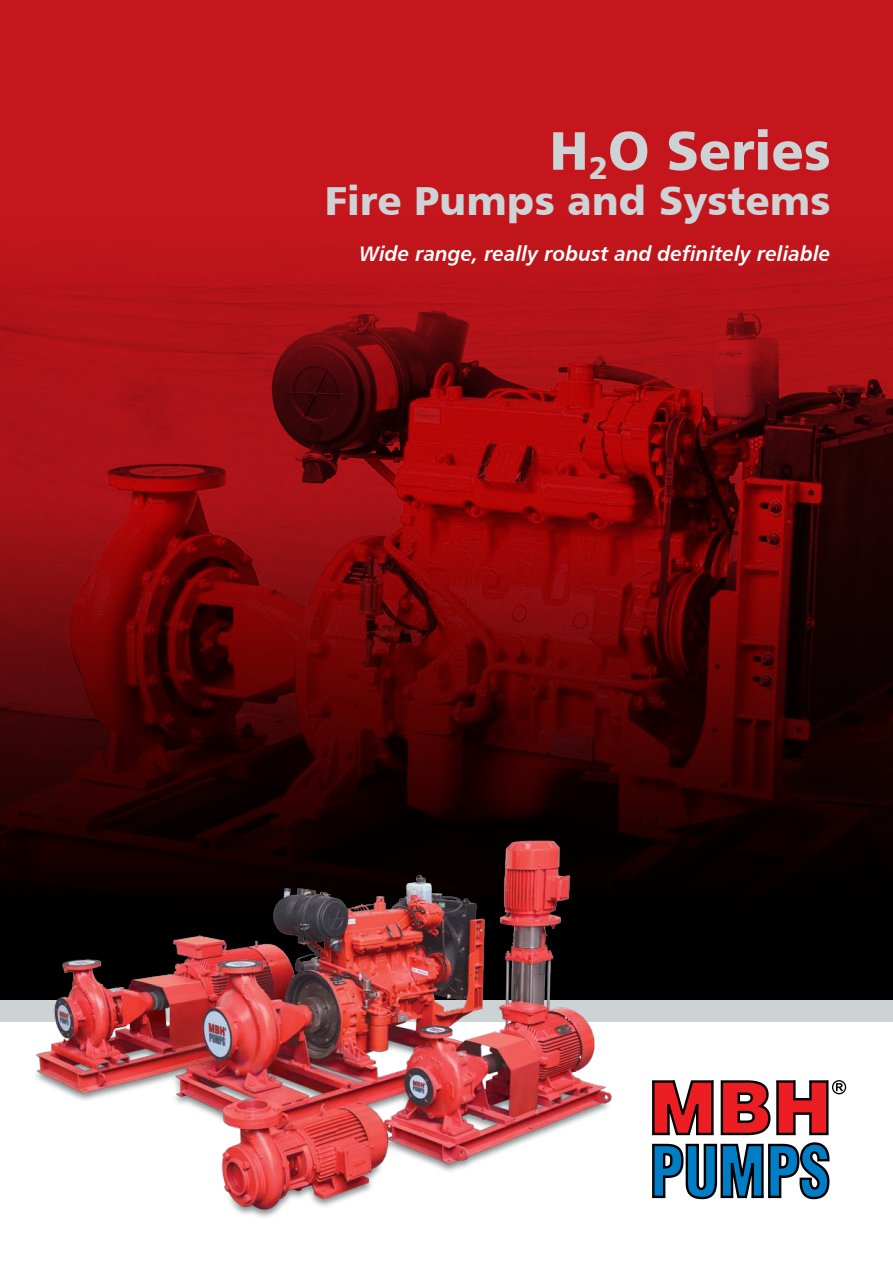
<style>
.page{position:relative;width:893px;height:1263px;background:#fff}
.page>*{position:absolute;margin:0;border:0;box-sizing:border-box;transform-origin:0 0}
.t1{font:54px "Humanist 777 BT Black B";color:#cdd2d5}
.t2{font:40.5px "Humanist 777 BT Black B";color:#cdd2d5}
.t3{font:21px "Humanist 777 BT Bold Italic B";color:#fff}
</style>
<div class="page">
<div style="left:0;top:0;width:893px;height:1000px;background:#c4161c"></div>
<div style="left:0;top:494px;width:893px;height:506px;background:#000"></div>
<img style="left:0;top:257px;width:893px;height:622px">
<div style="left:0;top:1000px;width:893px;height:21px;background:#cdd2d5"></div>
<svg style="left:652px;top:1142px;width:177px;height:57px"></svg>
<svg style="left:652px;top:1080px;width:194px;height:55px"></svg>
<img style="left:21px;top:832px;width:603px;height:385px">
<h1 class="t1" style="left:550px;top:116px;width:282px">H<sub>2</sub>O Series</h1>
<h2 class="t2" style="left:325px;top:175px;width:507px">Fire Pumps and Systems</h2>
<p class="t3" style="left:359px;top:240px;width:472px">Wide range, really robust and definitely reliable</p>
</div>
